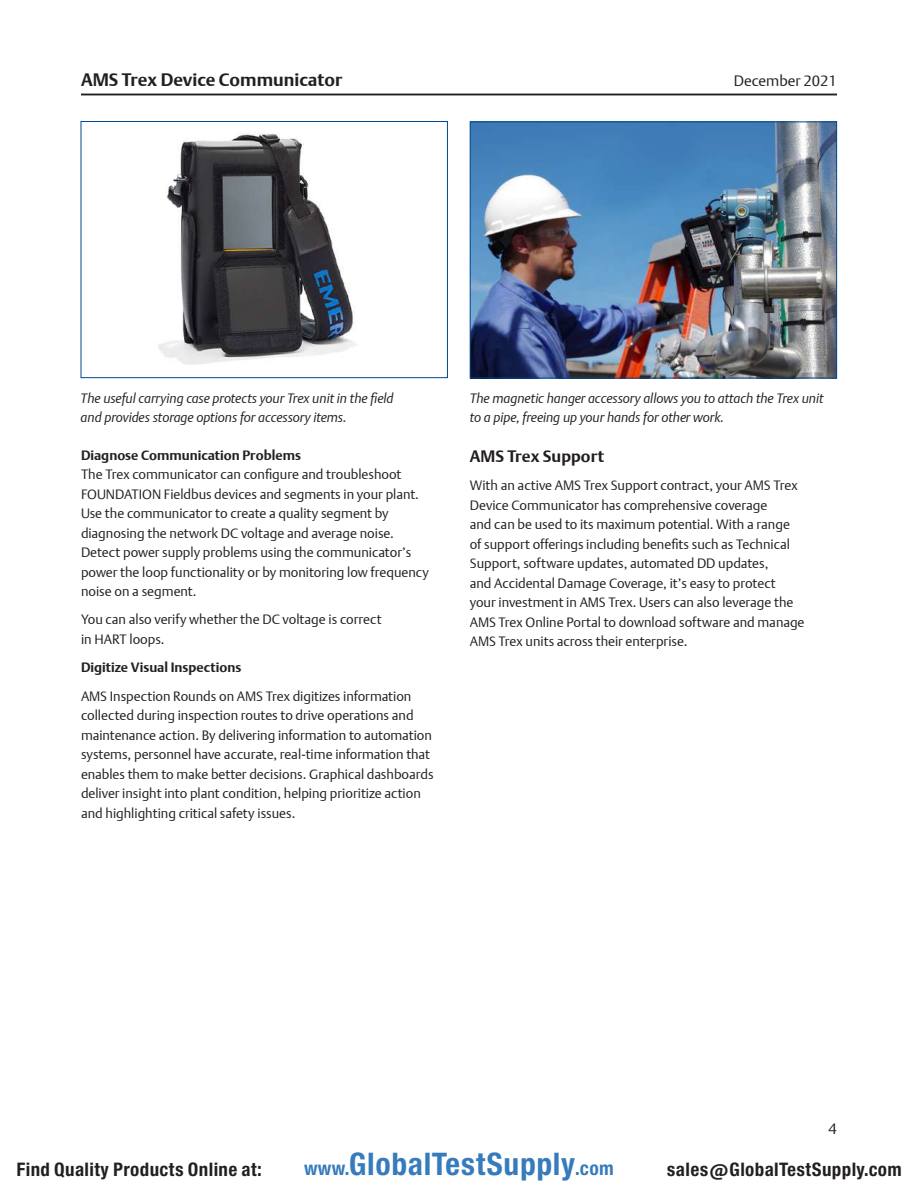
<style>
.page{position:relative;width:918px;height:1188px;background:#fff}
.page>*{position:absolute;margin:0;border:0;box-sizing:border-box;transform-origin:0 0}
.t1{font:29.7px "Europa Gro Nr 2 SBOP Bol Con";letter-spacing:.02em;color:#367bbc}
.t2{font:700 18px "DTL Argo T";color:#231f20}
.t3{font:17.85px "Europa Gro Nr 2 SBOP Bol Con";letter-spacing:.02em;color:#231f20}
.t4{font:700 16.5px "DTL Argo T";color:#231f20}
.t5{font:15px "DTL Argo T Light";color:#231f20}
.t6{font:13.5px/19.5px "DTL Argo T Light";color:#231f20}
.t7{font:italic 13.5px/19.5px "DTL Argo T Light";letter-spacing:-.005em;color:#231f20}
.t8{font:700 13.5px "DTL Argo T";color:#231f20}
.s1{font-size:18.3px}
</style>
<div class="page">
<hr style="left:81px;top:94px;width:756px;height:1px;background:#231f20">
<img style="left:472px;top:124px;width:363px;height:252px">
<div style="left:470px;top:122px;width:367px;height:256px;border:1px solid #004a8d"></div>
<img style="left:158px;top:132px;width:199px;height:233px">
<div style="left:81px;top:121px;width:367px;height:257px;border:1px solid #004a8d"></div>
<h2 class="t2" style="left:81px;top:69px;width:263px">AMS Trex Device Communicator</h2>
<p class="t5" style="left:734px;top:72px;width:105px">December 2021</p>
<p class="t7" style="left:81px;top:388px;width:314px">The useful carrying case protects your Trex unit in the field and provides storage options for accessory items.</p>
<p class="t8" style="left:81px;top:447px;width:221px">Diagnose Communication Problems</p>
<p class="t6" style="left:81px;top:464px;width:350px">The Trex communicator can configure and troubleshoot FOUNDATION Fieldbus devices and segments in your plant.<br>Use the communicator to create a quality segment by diagnosing the network DC voltage and average noise.<br>Detect power supply problems using the communicator’s power the loop functionality or by monitoring low frequency noise on a segment.</p>
<p class="t6" style="left:81px;top:610px;width:302px">You can also verify whether the DC voltage is correct in HART loops.</p>
<p class="t8" style="left:81px;top:660px;width:162px">Digitize Visual Inspections</p>
<p class="t6" style="left:81px;top:686px;width:354px">AMS Inspection Rounds on AMS Trex digitizes information collected during inspection routes to drive operations and maintenance action. By delivering information to automation systems, personnel have accurate, real-time information that enables them to make better decisions. Graphical dashboards deliver insight into plant condition, helping prioritize action and highlighting critical safety issues.</p>
<p class="t7" style="left:470px;top:388px;width:355px">The magnetic hanger accessory allows you to attach the Trex unit to a pipe, freeing up your hands for other work.</p>
<p class="t4" style="left:470px;top:446px;width:136px">AMS Trex Support</p>
<p class="t6" style="left:470px;top:476px;width:336px">With an active AMS Trex Support contract, your AMS Trex Device Communicator has comprehensive coverage<br>and can be used to its maximum potential. With a range of support offerings including benefits such as Technical Support, software updates, automated DD updates,<br>and Accidental Damage Coverage, it’s easy to protect your investment in AMS Trex. Users can also leverage the AMS Trex Online Portal to download software and manage AMS Trex units across their enterprise.</p>
<p class="t5" style="left:829px;top:1120px;width:10px">4</p>
<h3 class="t3" style="left:16px;top:1159px;width:247px">Find Quality Products Online at:</h3>
<h1 class="t1" style="left:304px;top:1147px;width:311px"><span class="s1">www.</span>GlobalTestSupply<span class="s1">.com</span></h1>
<h3 class="t3" style="left:667px;top:1159px;width:236px">sales@GlobalTestSupply.com</h3>
</div>
